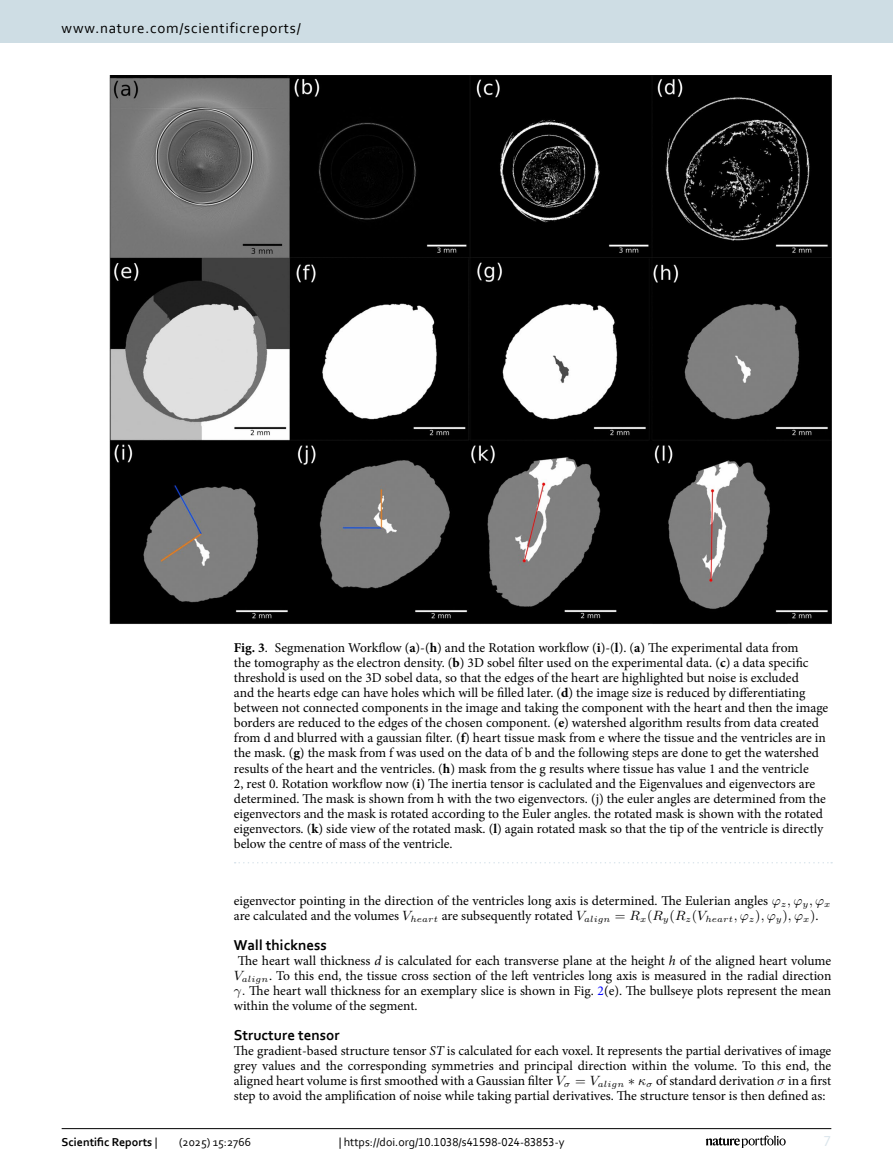
<style>
.page{position:relative;width:893px;height:1174px;background:#fff}
.page>*{position:absolute;margin:0;border:0;box-sizing:border-box;transform-origin:0 0}
.t1{font:15px "Corbel";letter-spacing:.05em;color:#000}
.Head_2{font:700 15px "Corbel";color:#000}
.t2{font:15px "Corbel";color:#d9e4eb}
.Figure_Caption{font:13.5px/15px "Minion Pro";letter-spacing:-.005em;color:#000}
.Body_Text{font:13.5px/15px "Minion Pro";letter-spacing:-.005em;color:#000}
.t3{font:12px "Corbel";color:#000}
.t4{font:700 12px "Corbel";color:#000}
.t5{font:9px "LM Math Italic 6";color:#000}
.s1{font-weight:700}
.s2{font-family:"LM Math Italic 9"}
.s3{font-style:italic}
.s4{color:#00f}
.s5{font-weight:400}
</style>
<div class="page">
<img style="left:109px;top:76px;width:722px;height:548px">
<svg style="left:235px;top:862px;width:597px;height:1px"></svg>
<hr style="left:62px;top:1128px;width:769px;height:1px;background:#000">
<svg style="left:706px;top:1135px;width:80px;height:12px"></svg>
<div style="left:0;top:0;width:893px;height:43px;background:#cedde4"></div>
<p class="t1" style="left:62px;top:18px;width:241px">www.nature.com/scientificreports/</p>
<p class="Figure_Caption" style="left:234px;top:640px;width:596px"><span class="s1">Fig. 3</span>. Segmenation Workflow (<span class="s1">a</span>)-(<span class="s1">h</span>) and the Rotation workflow (<span class="s1">i</span>)-(<span class="s1">l</span>). (<span class="s1">a</span>) The experimental data from<br>the tomography as the electron density. (<span class="s1">b</span>) 3D sobel filter used on the experimental data. (<span class="s1">c</span>) a data specific threshold is used on the 3D sobel data, so that the edges of the heart are highlighted but noise is excluded<br>and the hearts edge can have holes which will be filled later. (<span class="s1">d</span>) the image size is reduced by differentiating between not connected components in the image and taking the component with the heart and then the image borders are reduced to the edges of the chosen component. (<span class="s1">e</span>) watershed algorithm results from data created from d and blurred with a gaussian filter. (<span class="s1">f</span>) heart tissue mask from e where the tissue and the ventricles are in the mask. (<span class="s1">g</span>) the mask from f was used on the data of b and the following steps are done to get the watershed results of the heart and the ventricles. (<span class="s1">h</span>) mask from the g results where tissue has value 1 and the ventricle<br>2, rest 0. Rotation workflow now (<span class="s1">i</span>) The inertia tensor is caclulated and the Eigenvalues and eigenvectors are determined. The mask is shown from h with the two eigenvectors. (j) the euler angles are determined from the eigenvectors and the mask is rotated according to the Euler angles. the rotated mask is shown with the rotated eigenvectors. (<span class="s1">k</span>) side view of the rotated mask. (<span class="s1">l</span>) again rotated mask so that the tip of the ventricle is directly below the centre of mass of the ventricle.</p>
<p class="Body_Text" style="left:234px;top:893px;width:598px">eigenvector pointing in the direction of the ventricles long axis is determined. The Eulerian angles <span class="s2">φ</span><sub>z</sub><span class="s2">, φ</span><sub>y</sub><span class="s2">, φ</span><sub>x </sub>are calculated and the volumes</p>
<p class="t5" style="left:402px;top:915px;width:37px"><sup>V</sup>heart</p>
<p class="Body_Text" style="left:442px;top:908px;width:133px">are subsequently rotated</p>
<p class="t5" style="left:576px;top:915px;width:241px"><sup>V</sup>align <sup>=</sup> <sup>R</sup>x<sup>(</sup><sup>R</sup>y<sup>(</sup><sup>R</sup>z<sup>(</sup><sup>V</sup>heart<sup>,</sup> <sup>φ</sup>z<sup>)</sup><sup>,</sup> <sup>φ</sup>y<sup>)</sup><sup>,</sup> <sup>φ</sup>x<sup>)</sup></p>
<p class="Body_Text" style="left:815px;top:908px;width:5px">.</p>
<p class="Head_2" style="left:234px;top:936px;width:94px">Wall thickness</p>
<p class="Body_Text" style="left:238px;top:953px;width:595px">The heart wall thickness <span class="s3">d</span> is calculated for each transverse plane at the height <span class="s3">h</span> of the aligned heart volume</p>
<p class="t5" style="left:234px;top:975px;width:36px"><sup>V</sup>align</p>
<p class="Body_Text" style="left:269px;top:968px;width:564px">. To this end, the tissue cross section of the left ventricles long axis is measured in the radial direction</p>
<p class="Figure_Caption" style="left:234px;top:983px;width:599px"><span class="s2">γ.</span> The heart wall thickness for an exemplary slice is shown in Fig. <span class="s4">2</span>(e). The bullseye plots represent the mean</p>
<p class="Body_Text" style="left:234px;top:998px;width:185px">within the volume of the segment.</p>
<p class="Head_2" style="left:234px;top:1026px;width:107px">Structure tensor</p>
<p class="Body_Text" style="left:234px;top:1043px;width:599px;text-align:justify">The gradient-based structure tensor <span class="s3">ST</span> is calculated for each voxel. It represents the partial derivatives of image grey values and the corresponding symmetries and principal direction within the volume. To this end, the aligned heart volume is first smoothed with a Gaussian filter</p>
<p class="Body_Text" style="left:234px;top:1073px;width:599px;text-indent:422px">of standard derivation <span class="s2">σ</span> in a first step to avoid the amplification of noise while taking partial derivatives. The structure tensor is then defined as:</p>
<p class="t5" style="left:556px;top:1080px;width:98px"><sup>V</sup>σ <sup>=</sup> <sup>V</sup>align ∗ <sup>κ</sup>σ</p>
<p class="t4" style="left:62px;top:1134px;width:97px">Scientific Reports <span class="s5">|</span></p>
<p class="t3" style="left:179px;top:1134px;width:73px">(2025) 15:2766</p>
<p class="t3" style="left:339px;top:1134px;width:227px">| https://doi.org/10.1038/s41598-024-83853-y</p>
<p class="t2" style="left:824px;top:1132px;width:9px">7</p>
</div>
